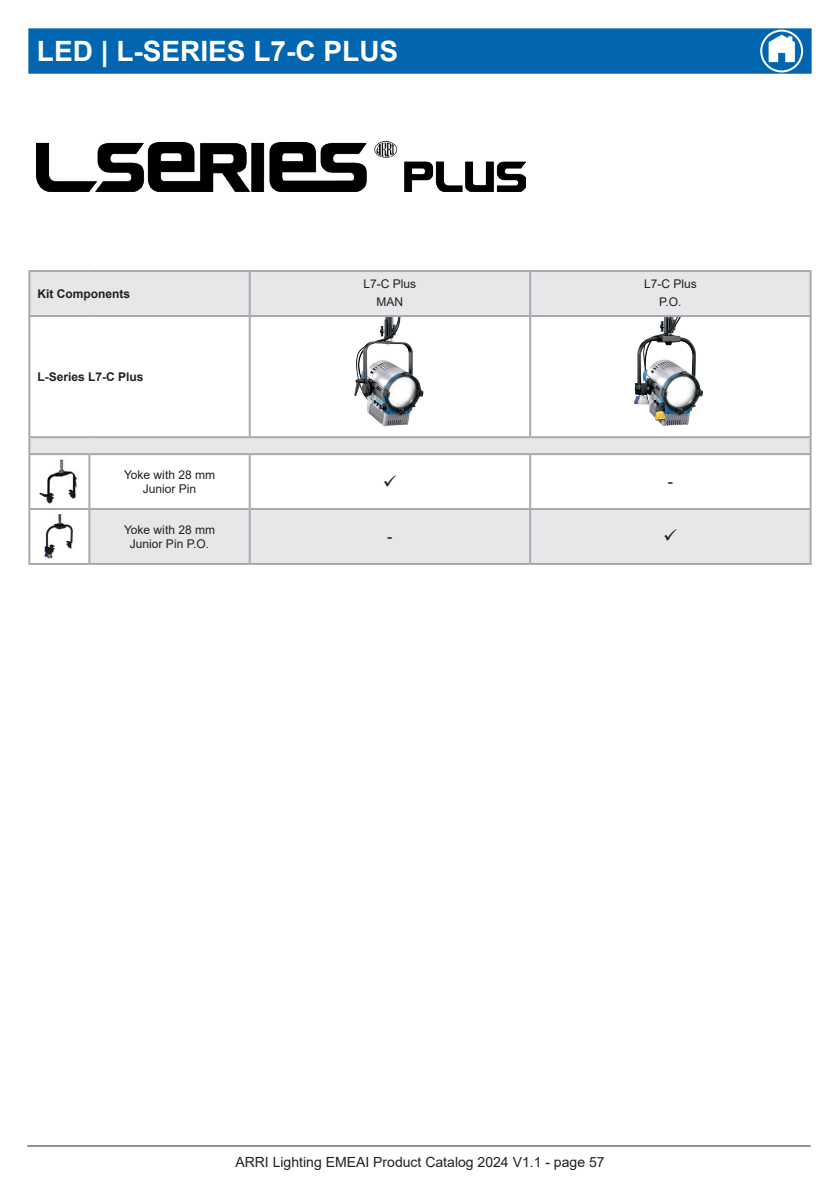
<style>
.page{position:relative;width:840px;height:1191px;background:#fff}
.page>*{position:absolute;margin:0;border:0;box-sizing:border-box;transform-origin:0 0}
.t1{font:700 28px "Arial";color:#fff}
.t2{font:16px "Arial";color:#231f20}
.t3{font:14px "Arial";color:#231f20}
.t4{font:12px/18px "Arial";color:#231f20;text-align:center}
.t5{font:700 12px "Arial";color:#231f20}
</style>
<div class="page">
<div style="left:28px;top:28px;width:783px;height:46px;background:#0166af;border:2px solid #0166af"></div>
<hr style="left:27px;top:1145px;width:783px;height:1px;background:#231f20">
<div style="left:759px;top:30px;width:43px;height:42px;border:2px solid #fff;border-radius:50%"></div>
<img style="left:754px;top:30px;width:58px;height:36px">
<img style="left:37px;top:142px;width:488px;height:50px">
<svg style="left:30px;top:272px;width:779px;height:291px"></svg>
<hr style="left:529px;top:272px;width:2px;height:43px;background:#a8a9ad">
<hr style="left:809px;top:272px;width:2px;height:43px;background:#a8a9ad">
<hr style="left:28px;top:315px;width:61px;height:2px;background:#a8a9ad">
<hr style="left:89px;top:315px;width:160px;height:2px;background:#a8a9ad">
<hr style="left:249px;top:315px;width:281px;height:2px;background:#a8a9ad">
<hr style="left:530px;top:315px;width:281px;height:2px;background:#a8a9ad">
<hr style="left:529px;top:317px;width:2px;height:119px;background:#a8a9ad">
<hr style="left:809px;top:317px;width:2px;height:119px;background:#a8a9ad">
<hr style="left:529px;top:455px;width:2px;height:53px;background:#a8a9ad">
<hr style="left:809px;top:455px;width:2px;height:53px;background:#a8a9ad">
<hr style="left:529px;top:510px;width:2px;height:53px;background:#a8a9ad">
<hr style="left:809px;top:510px;width:2px;height:53px;background:#a8a9ad">
<hr style="left:28px;top:270px;width:61px;height:2px;background:#a8a9ad">
<hr style="left:28px;top:272px;width:2px;height:43px;background:#a8a9ad">
<hr style="left:89px;top:270px;width:160px;height:2px;background:#a8a9ad">
<hr style="left:249px;top:270px;width:281px;height:2px;background:#a8a9ad">
<hr style="left:248px;top:272px;width:2px;height:43px;background:#a8a9ad">
<hr style="left:530px;top:270px;width:281px;height:2px;background:#a8a9ad">
<hr style="left:28px;top:317px;width:2px;height:119px;background:#a8a9ad">
<hr style="left:248px;top:317px;width:2px;height:119px;background:#a8a9ad">
<hr style="left:28px;top:455px;width:2px;height:53px;background:#a8a9ad">
<hr style="left:88px;top:455px;width:2px;height:53px;background:#a8a9ad">
<hr style="left:248px;top:455px;width:2px;height:53px;background:#a8a9ad">
<hr style="left:28px;top:508px;width:61px;height:2px;background:#a8a9ad">
<hr style="left:28px;top:510px;width:2px;height:53px;background:#a8a9ad">
<hr style="left:89px;top:508px;width:160px;height:2px;background:#a8a9ad">
<hr style="left:88px;top:510px;width:2px;height:53px;background:#a8a9ad">
<hr style="left:249px;top:508px;width:281px;height:2px;background:#a8a9ad">
<hr style="left:248px;top:510px;width:2px;height:53px;background:#a8a9ad">
<hr style="left:530px;top:508px;width:281px;height:2px;background:#a8a9ad">
<hr style="left:28px;top:563px;width:61px;height:2px;background:#a8a9ad">
<hr style="left:89px;top:563px;width:160px;height:2px;background:#a8a9ad">
<hr style="left:249px;top:563px;width:281px;height:2px;background:#a8a9ad">
<hr style="left:530px;top:563px;width:281px;height:2px;background:#a8a9ad">
<hr style="left:28px;top:436px;width:61px;height:2px;background:#a8a9ad">
<svg style="left:28px;top:438px;width:2px;height:15px"></svg>
<hr style="left:89px;top:436px;width:160px;height:2px;background:#a8a9ad">
<hr style="left:249px;top:436px;width:281px;height:2px;background:#a8a9ad">
<hr style="left:530px;top:436px;width:281px;height:2px;background:#a8a9ad">
<svg style="left:809px;top:438px;width:2px;height:15px"></svg>
<hr style="left:28px;top:453px;width:61px;height:2px;background:#a8a9ad">
<hr style="left:89px;top:453px;width:160px;height:2px;background:#a8a9ad">
<hr style="left:249px;top:453px;width:281px;height:2px;background:#a8a9ad">
<hr style="left:530px;top:453px;width:281px;height:2px;background:#a8a9ad">
<img style="left:297px;top:317px;width:192px;height:119px">
<img style="left:576px;top:317px;width:194px;height:119px">
<img style="left:39px;top:459px;width:40px;height:45px">
<img style="left:44px;top:514px;width:31px;height:44px">
<svg style="left:384px;top:474px;width:12px;height:12px"></svg>
<svg style="left:664px;top:529px;width:12px;height:12px"></svg>
<h1 class="t1" style="left:37px;top:32px;width:363px">LED | L-SERIES L7-C PLUS</h1>
<p class="t5" style="left:37px;top:285px;width:94px">Kit Components</p>
<p class="t4" style="left:363px;top:274px;width:54px">L7-C Plus<br>MAN</p>
<p class="t4" style="left:643px;top:274px;width:54px">L7-C Plus<br>P.O.</p>
<p class="t5" style="left:37px;top:368px;width:108px">L-Series L7-C Plus</p>
<p class="t4" style="left:124px;top:467px;width:92px;line-height:14px">Yoke with 28 mm<br>Junior Pin</p>
<p class="t4" style="left:124px;top:522px;width:92px;line-height:14px">Yoke with 28 mm<br>Junior Pin P.O.</p>
<h2 class="t2" style="left:387px;top:525px;width:7px">-</h2>
<h2 class="t2" style="left:667px;top:471px;width:7px">-</h2>
<p class="t3" style="left:235px;top:1152px;width:370px">ARRI Lighting EMEAI Product Catalog 2024 V1.1 - page 57</p>
</div>
